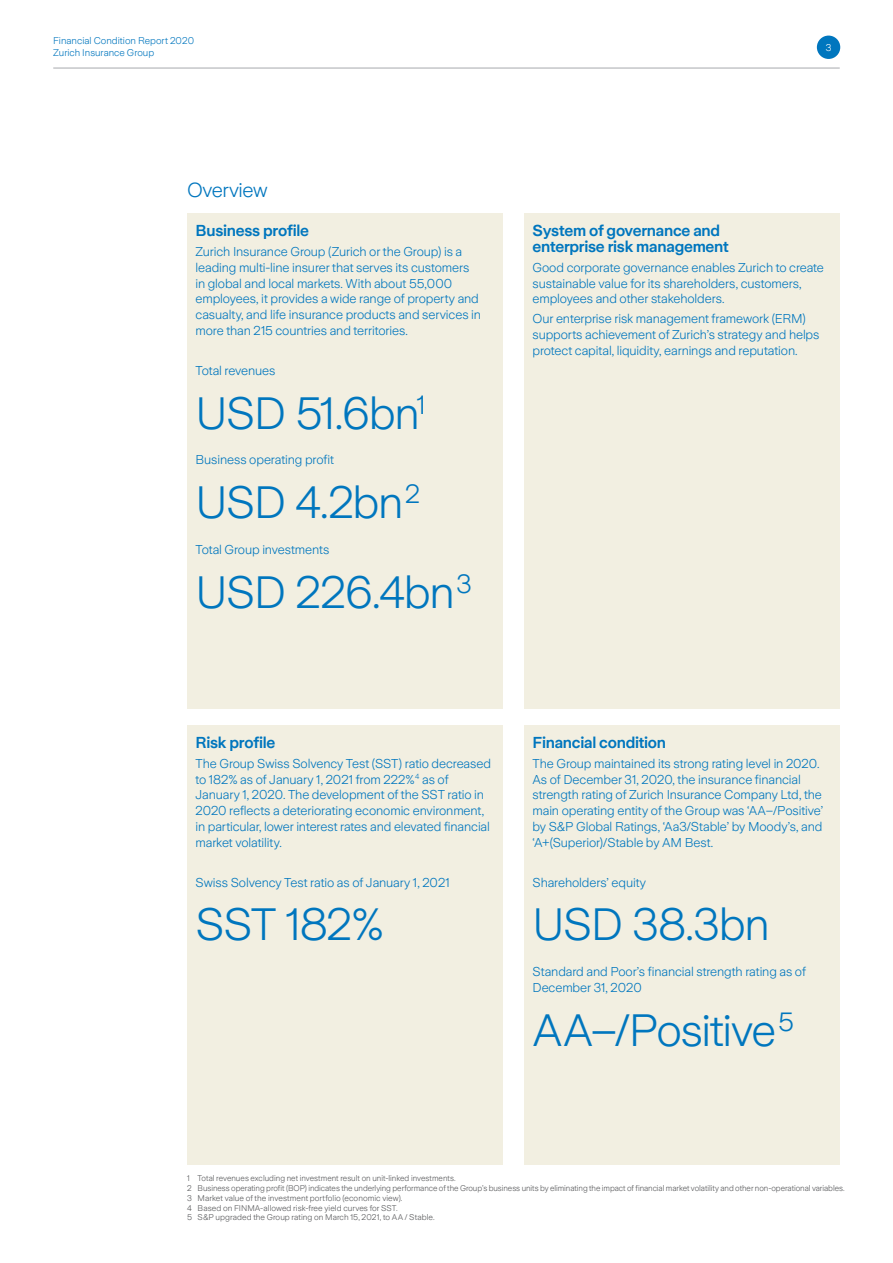
<style>
.page{position:relative;width:893px;height:1263px;background:#fff}
.page>*{position:absolute;margin:0;border:0;box-sizing:border-box;transform-origin:0 0}
.t1{font:300 45px "Zurich Sans";letter-spacing:-.03em;color:#0076be}
.t2{font:300 20.25px "Zurich Sans";letter-spacing:-.025em;color:#0076be}
.t3{font:600 15.75px/15.8px "Zurich Sans";letter-spacing:-.015em;color:#0076be}
.t4{font:300 12.75px/15.8px "Zurich Sans";letter-spacing:-.01em;color:#0076be}
.t5{font:300 9.75px/11.2px "Zurich Sans";color:#0076be}
.t6{font:300 9.75px "Zurich Sans";color:#fff}
.t7{font:300 8.25px/9.8px "Zurich Sans";color:#57585a}
</style>
<div class="page">
<hr style="left:53px;top:68px;width:787px;height:1px;background:#a8a9ad">
<div style="left:817px;top:36px;width:23px;height:23px;background:#0076be;border-radius:50%"></div>
<div style="left:187px;top:214px;width:316px;height:495px;background:#f2efe1"></div>
<div style="left:187px;top:725px;width:316px;height:440px;background:#f2efe1"></div>
<div style="left:524px;top:214px;width:316px;height:495px;background:#f2efe1"></div>
<div style="left:524px;top:725px;width:316px;height:439px;background:#f2efe1"></div>
<p class="t5" style="left:53px;top:36px;width:142px">Financial Condition Report 2020<br>Zurich Insurance Group</p>
<p class="t6" style="left:826px;top:42px;width:7px">3</p>
<h2 class="t2" style="left:187px;top:179px;width:82px">Overview</h2>
<p class="t3" style="left:196px;top:223px;width:115px">Business profile</p>
<p class="t4" style="left:196px;top:244px;width:287px">Zurich Insurance Group (Zurich or the Group) is a leading multi-line insurer that serves its customers in global and local markets. With about 55,000 employees, it provides a wide range of property and casualty, and life insurance products and services in more than 215 countries and territories.</p>
<p class="t4" style="left:196px;top:363px;width:82px">Total revenues</p>
<h1 class="t1" style="left:196px;top:389px;width:232px">USD 51.6bn<sup>1</sup></h1>
<p class="t4" style="left:196px;top:452px;width:140px">Business operating profit</p>
<h1 class="t1" style="left:196px;top:478px;width:226px">USD 4.2bn<sup>2</sup></h1>
<p class="t4" style="left:196px;top:542px;width:135px">Total Group investments</p>
<h1 class="t1" style="left:196px;top:568px;width:278px">USD 226.4bn<sup>3</sup></h1>
<p class="t3" style="left:532px;top:223px;width:198px">System of governance and enterprise risk management</p>
<p class="t4" style="left:532px;top:260px;width:293px">Good corporate governance enables Zurich to create sustainable value for its shareholders, customers, employees and other stakeholders.</p>
<p class="t4" style="left:532px;top:311px;width:288px">Our enterprise risk management framework (ERM) supports achievement of Zurich’s strategy and helps protect capital, liquidity, earnings and reputation.</p>
<p class="t3" style="left:196px;top:735px;width:81px">Risk profile</p>
<p class="t4" style="left:196px;top:756px;width:297px">The Group Swiss Solvency Test (SST) ratio decreased to 182% as of January 1, 2021 from 222%<sup>4</sup> as of January 1, 2020. The development of the SST ratio in 2020 reflects a deteriorating economic environment, in particular, lower interest rates and elevated financial market volatility.</p>
<p class="t4" style="left:196px;top:874px;width:256px">Swiss Solvency Test ratio as of January 1, 2021</p>
<h1 class="t1" style="left:196px;top:900px;width:190px">SST 182%</h1>
<p class="t3" style="left:532px;top:735px;width:135px">Financial condition</p>
<p class="t4" style="left:532px;top:756px;width:292px">The Group maintained its strong rating level in 2020.<br>As of December 31, 2020, the insurance financial strength rating of Zurich Insurance Company Ltd, the main operating entity of the Group was ‘AA–/Positive’ by S&amp;P Global Ratings, ‘Aa3/Stable’ by Moody’s, and ‘A+(Superior)/Stable by AM Best.</p>
<p class="t4" style="left:532px;top:874px;width:115px">Shareholders’ equity</p>
<h1 class="t1" style="left:532px;top:900px;width:239px">USD 38.3bn</h1>
<p class="t4" style="left:532px;top:964px;width:275px">Standard and Poor’s financial strength rating as of<br>December 31, 2020</p>
<h1 class="t1" style="left:532px;top:1005px;width:263px">AA–/Positive<sup>5</sup></h1>
<p class="t7" style="left:187px;top:1174px;width:659px">1 Total revenues excluding net investment result on unit-linked investments.<br>2 Business operating profit (BOP) indicates the underlying performance of the Group’s business units by eliminating the impact of financial market volatility and other non-operational variables.<br>3 Market value of the investment portfolio (economic view).<br>4 Based on FINMA-allowed risk-free yield curves for SST.<br>5 S&amp;P upgraded the Group rating on March 15, 2021, to AA / Stable.</p>
</div>
